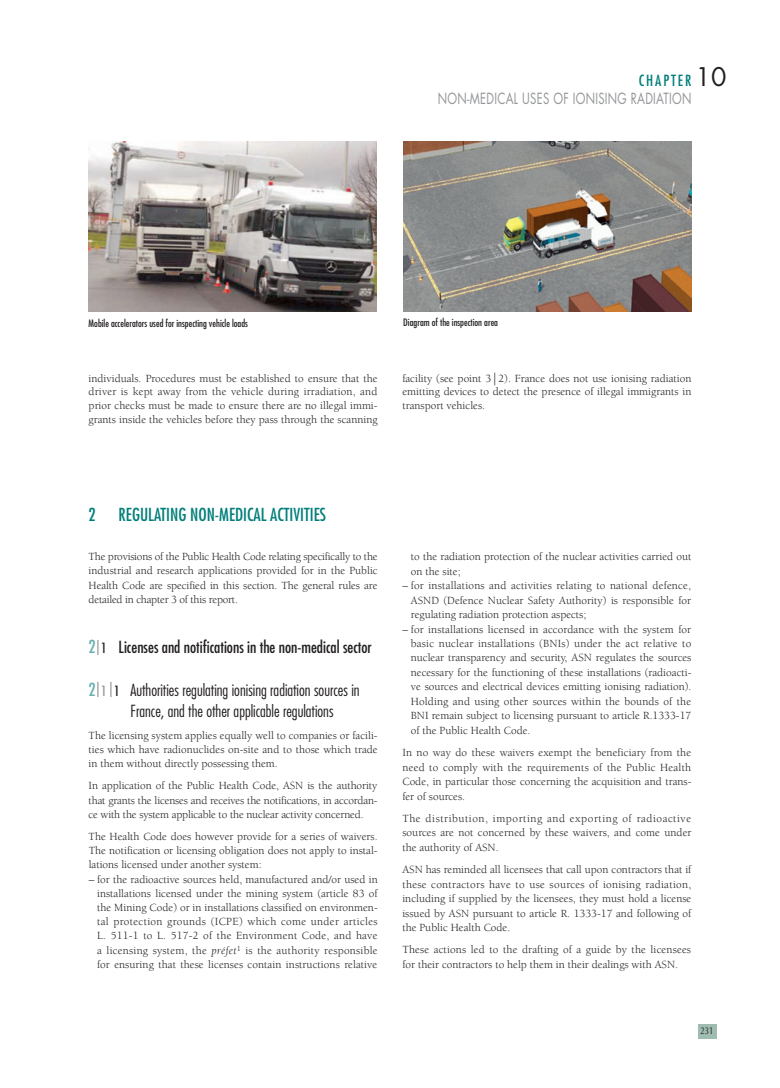
<style>
.page{position:relative;width:780px;height:1088px;background:#fff}
.page>*{position:absolute;margin:0;border:0;box-sizing:border-box;transform-origin:0 0}
.t1{font:25px "Futura";color:#231f20}
.t2{font:condensed 17.5px "Futura";color:#007e7a}
.t3{font:300 condensed 16.25px/20.5px "Futura";color:#231f20}
.t4{font:condensed 16.25px "Futura";color:#231f20}
.t5{font:15px "Futura";letter-spacing:.025em;color:#939598;scale:.75 1}
.t6{font:condensed 15px "Futura";letter-spacing:.13em;color:#007e7a}
.t7{font:11.25px/14.5px "Berkeley";color:#231f20;text-align:justify}
.t8{font:condensed 10px "Futura";color:#231f20}
.t9{font:10px "Optima";color:#231f20;scale:.8 1}
.s1{font-size:17.5px;color:#67b1b2}
.s2{font-size:20px}
.s3{font-size:13.75px}
.s4{font-weight:400;font-size:17.5px;color:#67b1b2}
.s5{font-weight:400;font-size:20px}
.s6{font-weight:400;font-size:13.75px;color:#939598}
.s7{font-weight:400;font-size:13.75px}
.s8{font-style:italic}
</style>
<div class="page">
<img style="left:403px;top:142px;width:288px;height:169px">
<div style="left:697px;top:1024px;width:19px;height:14px;background:#9ebcb0"></div>
<img style="left:89px;top:142px;width:288px;height:169px">
<h3 class="t6" style="left:638px;top:74px;width:54px">CHAPTER</h3>
<h3 class="t5" style="left:438px;top:91px;width:339px">NON-MEDICAL USES OF IONISING RADIATION</h3>
<h1 class="t1" style="left:695px;top:65px;width:32px">10</h1>
<p class="t8" style="left:89px;top:318px;width:161px">Mobile accelerators used for inspecting vehicle loads</p>
<p class="t8" style="left:403px;top:318px;width:96px">Diagram of the inspection area</p>
<p class="t7" style="left:89px;top:372px;width:290px;line-height:13.8px">individuals. Procedures must be established to ensure that the driver is kept away from the vehicle during irradiation, and prior checks must be made to ensure there are no illegal immi&shy;grants inside the vehicles before they pass through the scanning</p>
<p class="t7" style="left:402px;top:372px;width:290px;line-height:13.8px">facility (see point 3⏐2). France does not use ionising radiation emitting devices to detect the presence of illegal immigrants in transport vehicles.</p>
<h2 class="t2" style="left:89px;top:507px;width:9px">2</h2>
<h2 class="t2" style="left:119px;top:507px;width:209px">REGULATING NON-MEDICAL ACTIVITIES</h2>
<p class="t7" style="left:89px;top:550px;width:290px">The provisions of the Public Health Code relating specifically to the industrial and research applications provided for in the Public Health Code are specified in this section. The general rules are detailed in chapter 3 of this report.</p>
<h3 class="t4" style="left:89px;top:640px;width:285px"><span class="s1">2</span><span class="s2">I</span> <span class="s3">1</span> Licenses and notifications in the non-medical sector</h3>
<h3 class="t3" style="left:130px;top:681px;width:230px;text-indent:-42px"><span class="s4">2</span><span class="s5">I</span> <span class="s6">1</span> <span class="s5">I</span> <span class="s7">1</span> Authorities regulating ionising radiation sources in<br>France, and the other applicable regulations</h3>
<p class="t7" style="left:89px;top:729px;width:290px">The licensing system applies equally well to companies or facili&shy;ties which have radionuclides on-site and to those which trade in them without directly possessing them.</p>
<p class="t7" style="left:89px;top:779px;width:290px">In application of the Public Health Code, ASN is the authority that grants the licenses and receives the notifications, in accordan&shy;ce with the system applicable to the nuclear activity concerned.</p>
<p class="t7" style="left:89px;top:830px;width:290px">The Health Code does however provide for a series of waivers.<br>The notification or licensing obligation does not apply to instal&shy;lations licensed under another system:</p>
<p class="t7" style="left:97px;top:873px;width:282px;text-indent:-8px">– for the radioactive sources held, manufactured and/or used in installations licensed under the mining system (article 83 of the Mining Code) or in installations classified on environmen&shy;tal protection grounds (ICPE) which come under articles L. 511-1 to L. 517-2 of the Environment Code, and have a licensing system, the <span class="s8">préfet</span><sup>1</sup> is the authority responsible for ensuring that these licenses contain instructions relative</p>
<p class="t7" style="left:411px;top:550px;width:282px">to the radiation protection of the nuclear activities carried out on the site;</p>
<p class="t7" style="left:411px;top:579px;width:282px;text-indent:-8px">– for installations and activities relating to national defence, ASND (Defence Nuclear Safety Authority) is responsible for regulating radiation protection aspects;</p>
<p class="t7" style="left:411px;top:623px;width:282px;text-indent:-8px">– for installations licensed in accordance with the system for basic nuclear installations (BNIs) under the act relative to nuclear transparency and security, ASN regulates the sources necessary for the functioning of these installations (radioacti&shy;ve sources and electrical devices emitting ionising radiation).<br>Holding and using other sources within the bounds of the BNI remain subject to licensing pursuant to article R.1333-17 of the Public Health Code.</p>
<p class="t7" style="left:402px;top:746px;width:290px">In no way do these waivers exempt the beneficiary from the need to comply with the requirements of the Public Health Code, in particular those concerning the acquisition and trans&shy;fer of sources.</p>
<p class="t7" style="left:402px;top:812px;width:290px">The distribution, importing and exporting of radioactive sources are not concerned by these waivers, and come under the authority of ASN.</p>
<p class="t7" style="left:402px;top:863px;width:290px">ASN has reminded all licensees that call upon contractors that if these contractors have to use sources of ionising radiation, including if supplied by the licensees, they must hold a license issued by ASN pursuant to article R. 1333-17 and following of the Public Health Code.</p>
<p class="t7" style="left:402px;top:943px;width:290px">These actions led to the drafting of a guide by the licensees for their contractors to help them in their dealings with ASN.</p>
<p class="t9" style="left:700px;top:1026px;width:18px">231</p>
</div>
